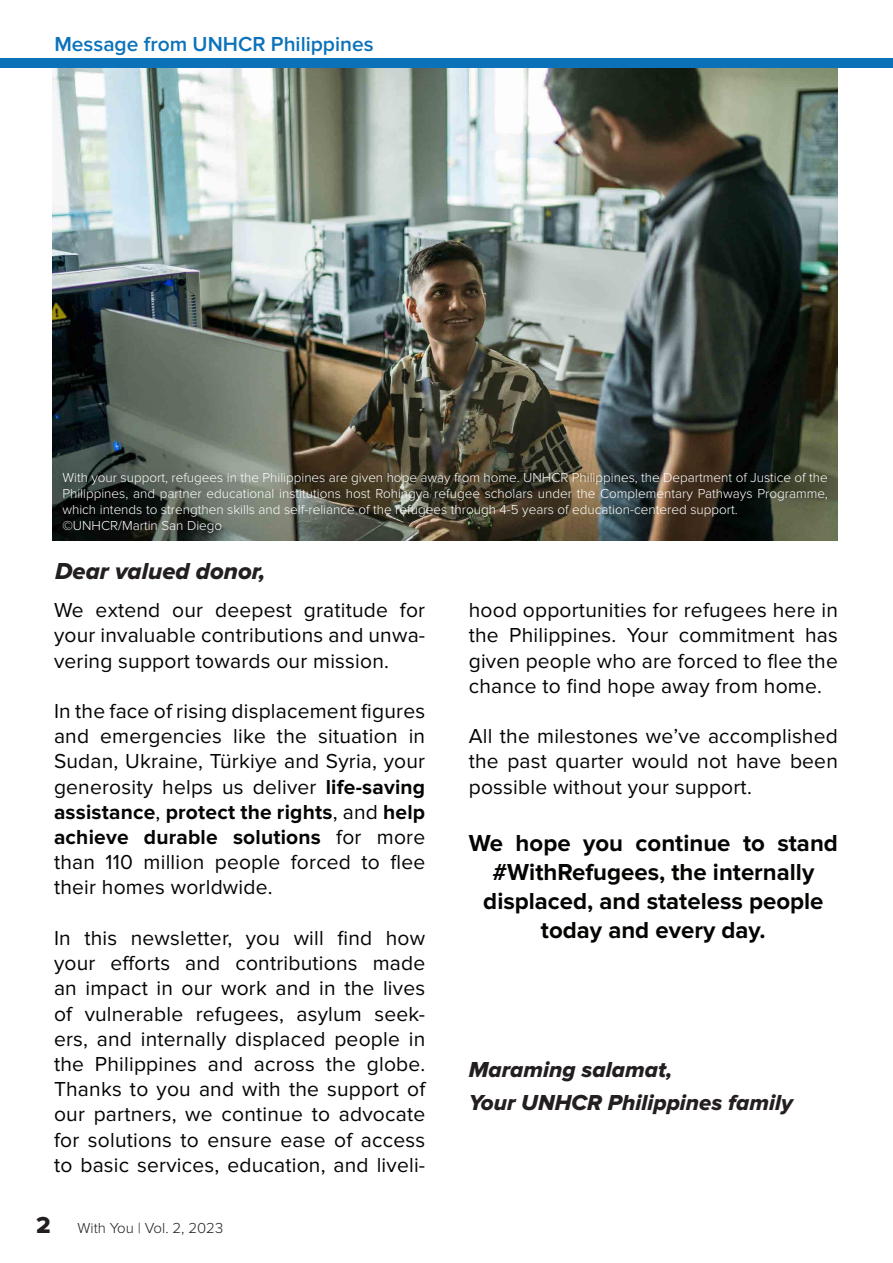
<style>
.page{position:relative;width:893px;height:1263px;background:#fff}
.page>*{position:absolute;margin:0;border:0;box-sizing:border-box;transform-origin:0 0}
.t1{font:700 24px/28.8px "Proxima Nova";color:#040503;text-align:center}
.t2{font:24px "Proxima Nova Extrabld It";color:#231f20}
.t3{font:22.5px/33px "Proxima Nova Extrabld It";color:#231f20}
.t4{font:21px/25.2px "Proxima Nova";letter-spacing:.01em;color:#040503;text-align:justify}
.t5{font:600 21px "Proxima Nova";color:#0b72ba}
.t6{font:300 15px "Proxima Nova";color:#231f20}
.t7{font:300 13.5px/16.2px "Proxima Nova";color:#fff}
.s1{font-weight:700}
.s2{font-family:"Proxima Nova Extrabld";font-weight:400;font-size:24px}
</style>
<div class="page">
<img style="left:52px;top:68px;width:786px;height:472px">
<div style="left:0;top:58px;width:893px;height:10px;background:#0b72ba"></div>
<p class="t5" style="left:54px;top:32px;width:321px">Message from UNHCR Philippines</p>
<p class="t7" style="left:62px;top:469px;width:767px">With your support, refugees in the Philippines are given hope away from home. UNHCR Philippines, the Department of Justice of the Philippines, and partner educational institutions host Rohingya refugee scholars under the Complementary Pathways Programme, which intends to strengthen skills and self-reliance of the refugees through 4-5 years of education-centered support. ©UNHCR/Martin San Diego</p>
<p class="t2" style="left:55px;top:557px;width:212px">Dear valued donor,</p>
<p class="t4" style="left:54px;top:598px;width:373px">We extend our deepest gratitude for your invaluable contributions and unwa&shy;vering support towards our mission.</p>
<p class="t4" style="left:54px;top:699px;width:373px">In the face of rising displacement figures and emergencies like the situation in Sudan, Ukraine, Türkiye and Syria, your generosity helps us deliver <span class="s1">life-saving assistance</span>, <span class="s1">protect the rights</span>, and <span class="s1">help achieve durable solutions</span> for more than 110 million people forced to flee their homes worldwide.</p>
<p class="t4" style="left:54px;top:926px;width:373px">In this newsletter, you will find how your efforts and contributions made an impact in our work and in the lives of vulnerable refugees, asylum seek&shy;ers, and internally displaced people in the Philippines and across the globe.<br>Thanks to you and with the support of our partners, we continue to advocate for solutions to ensure ease of access to basic services, education, and liveli-</p>
<p class="t6" style="left:36px;top:1220px;width:189px"><span class="s2">2</span> With You | Vol. 2, 2023</p>
<p class="t4" style="left:469px;top:598px;width:371px">hood opportunities for refugees here in the Philippines. Your commitment has given people who are forced to flee the chance to find hope away from home.</p>
<p class="t4" style="left:469px;top:724px;width:371px">All the milestones we’ve accomplished the past quarter would not have been possible without your support.</p>
<p class="t1" style="left:469px;top:829px;width:371px">We hope you continue to stand #WithRefugees, the internally displaced, and stateless people today and every day.</p>
<p class="t3" style="left:469px;top:1053px;width:326px">Maraming salamat,<br>Your UNHCR Philippines family</p>
</div>
